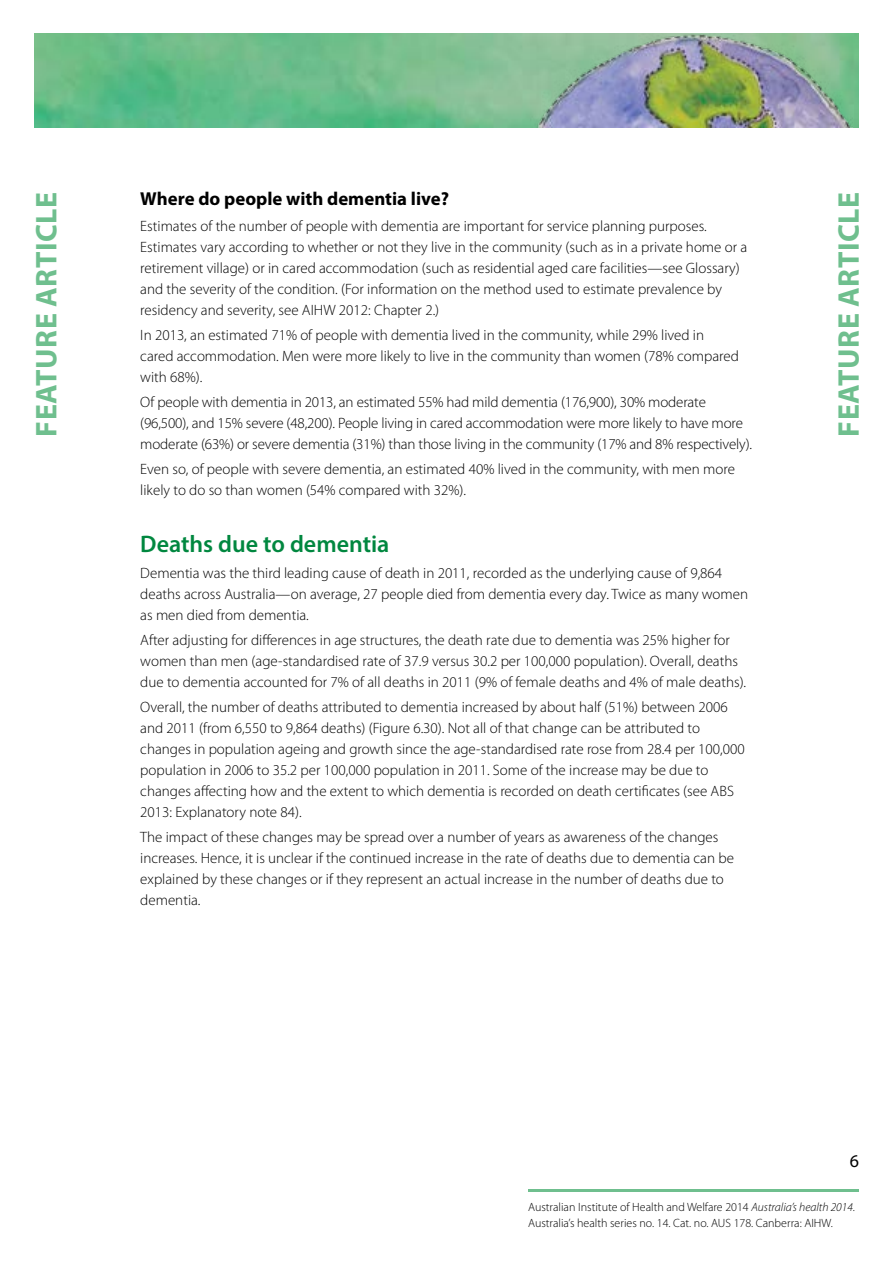
<style>
.page{position:relative;width:893px;height:1263px;background:#fff}
.page>*{position:absolute;margin:0;border:0;box-sizing:border-box;transform-origin:0 0}
.t1{font:700 30px "Myriad Pro";letter-spacing:.02em;color:#6fbf8e}
.BODY_-_Heading_2{font:600 24px "Myriad Pro";color:#00873f}
.BODY_-_Heading_3{font:700 18.75px "Myriad Pro";color:#000}
.t2{font:18px "Myriad Pro";color:#000}
.BODY_-_Text{font:300 15px/21px "Myriad Pro";color:#000}
.t3{font:300 12px/16.5px "Myriad Pro";color:#000}
.s1{font-style:italic}
</style>
<div class="page">
<hr style="left:528px;top:1189px;width:331px;height:2px;background:#6fbf8e">
<img style="left:34px;top:34px;width:825px;height:93px">
<img style="left:530px;top:34px;width:322px;height:93px">
<h3 class="BODY_-_Heading_3" style="left:140px;top:187px;width:310px">Where do people with dementia live?</h3>
<p class="BODY_-_Text" style="left:140px;top:215px;width:608px">Estimates of the number of people with dementia are important for service planning purposes.<br>Estimates vary according to whether or not they live in the community (such as in a private home or a retirement village) or in cared accommodation (such as residential aged care facilities—see Glossary) and the severity of the condition. (For information on the method used to estimate prevalence by residency and severity, see AIHW 2012: Chapter 2.)</p>
<p class="BODY_-_Text" style="left:140px;top:324px;width:600px">In 2013, an estimated 71% of people with dementia lived in the community, while 29% lived in cared accommodation. Men were more likely to live in the community than women (78% compared with 68%).</p>
<p class="BODY_-_Text" style="left:140px;top:392px;width:613px">Of people with dementia in 2013, an estimated 55% had mild dementia (176,900), 30% moderate (96,500), and 15% severe (48,200). People living in cared accommodation were more likely to have more moderate (63%) or severe dementia (31%) than those living in the community (17% and 8% respectively).</p>
<p class="BODY_-_Text" style="left:140px;top:459px;width:596px">Even so, of people with severe dementia, an estimated 40% lived in the community, with men more likely to do so than women (54% compared with 32%).</p>
<h2 class="BODY_-_Heading_2" style="left:140px;top:529px;width:251px">Deaths due to dementia</h2>
<p class="BODY_-_Text" style="left:140px;top:562px;width:609px">Dementia was the third leading cause of death in 2011, recorded as the underlying cause of 9,864 deaths across Australia—on average, 27 people died from dementia every day. Twice as many women as men died from dementia.</p>
<p class="BODY_-_Text" style="left:140px;top:629px;width:607px">After adjusting for differences in age structures, the death rate due to dementia was 25% higher for women than men (age-standardised rate of 37.9 versus 30.2 per 100,000 population). Overall, deaths due to dementia accounted for 7% of all deaths in 2011 (9% of female deaths and 4% of male deaths).</p>
<p class="BODY_-_Text" style="left:140px;top:696px;width:606px">Overall, the number of deaths attributed to dementia increased by about half (51%) between 2006 and 2011 (from 6,550 to 9,864 deaths) (Figure 6.30). Not all of that change can be attributed to changes in population ageing and growth since the age-standardised rate rose from 28.4 per 100,000 population in 2006 to 35.2 per 100,000 population in 2011. Some of the increase may be due to changes affecting how and the extent to which dementia is recorded on death certificates (see ABS 2013: Explanatory note 84).</p>
<p class="BODY_-_Text" style="left:140px;top:827px;width:595px">The impact of these changes may be spread over a number of years as awareness of the changes increases. Hence, it is unclear if the continued increase in the rate of deaths due to dementia can be explained by these changes or if they represent an actual increase in the number of deaths due to dementia.</p>
<h1 class="t1" style="left:27px;top:437px;width:246px;rotate:-90deg">FEATURE ARTICLE</h1>
<h1 class="t1" style="left:829px;top:437px;width:246px;rotate:-90deg">FEATURE ARTICLE</h1>
<p class="t2" style="left:850px;top:1150px;width:11px">6</p>
<p class="t3" style="left:528px;top:1198px;width:328px">Australian Institute of Health and Welfare 2014 <span class="s1">Australia’s health 2014</span>.<br>Australia’s health series no. 14. Cat. no. AUS 178. Canberra: AIHW.</p>
</div>
